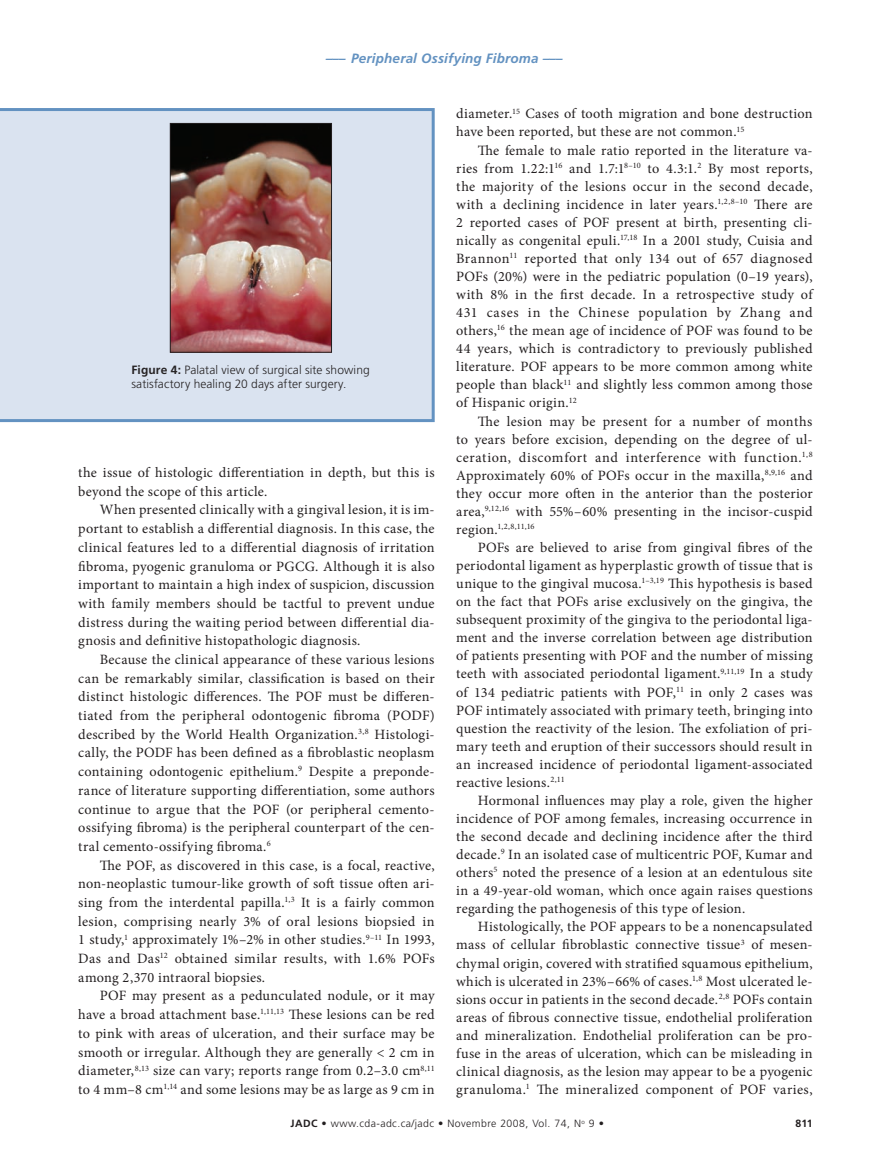
<style>
.page{position:relative;width:891px;height:1175px;background:#fff}
.page>*{position:absolute;margin:0;border:0;box-sizing:border-box;transform-origin:0 0}
.t1{font:14.25px/18px "Minion Pro";letter-spacing:.02em;color:#231f20;text-align:justify}
.t2{font:italic 700 13.5px "Frutiger LT Std";letter-spacing:.01em;color:#6392c1}
.t3{font:300 12px/14.4px "Frutiger LT Std";letter-spacing:.005em;color:#262324}
.t4{font:300 10.5px "Frutiger LT Std";letter-spacing:.04em;color:#231f20}
.t5{font:700 10.5px "Frutiger LT Std";color:#231f20}
.t6{font:8.25px "Minion Pro";color:#231f20}
.s1{font-weight:700}
.s2{font-size:14.25px}
</style>
<div class="page">
<div style="left:0;top:108px;width:435px;height:314px;background:#dae3f0"></div>
<img style="left:172px;top:125px;width:158px;height:225px">
<div style="left:170px;top:123px;width:162px;height:229px;border:1px solid #231f20"></div>
<p class="t2" style="left:326px;top:50px;width:238px">––– Peripheral Ossifying Fibroma –––</p>
<p class="t3" style="left:131px;top:362px;width:240px"><span class="s1">Figure 4:</span> Palatal view of surgical site showing satisfactory healing 20 days after surgery.</p>
<p class="t1" style="left:78px;top:463px;width:358px;line-height:18.8px">the issue of histologic differentiation in depth, but this is beyond the scope of this article.</p>
<p class="t1" style="left:78px;top:500px;width:358px;line-height:18.8px;text-indent:22px">When presented clinically with a gingival lesion, it is im&shy;portant to establish a differential diagnosis. In this case, the clinical features led to a differential diagnosis of irritation fibroma, pyogenic granuloma or PGCG. Although it is also important to maintain a high index of suspicion, discussion with family members should be tactful to prevent undue distress during the waiting period between differential dia&shy;gnosis and definitive histopathologic diagnosis.</p>
<p class="t1" style="left:78px;top:650px;width:358px;line-height:18.8px;text-indent:22px">Because the clinical appearance of these various lesions can be remarkably similar, classification is based on their distinct histologic differences. The POF must be differen&shy;tiated from the peripheral odontogenic fibroma (PODF) described by the World Health Organization.<sup>3,8</sup> Histologi&shy;cally, the PODF has been defined as a fibroblastic neoplasm containing odontogenic epithelium.<sup>9</sup> Despite a preponde&shy;rance of literature supporting differentiation, some authors continue to argue that the POF (or peripheral cemento&shy;ossifying fibroma) is the peripheral counterpart of the cen&shy;tral cemento-ossifying fibroma.<sup>6</sup></p>
<p class="t1" style="left:78px;top:855px;width:358px;line-height:18.8px;text-indent:22px">The POF, as discovered in this case, is a focal, reactive, non-neoplastic tumour-like growth of soft tissue often ari&shy;sing from the interdental papilla.<sup>1,3</sup> It is a fairly common lesion, comprising nearly 3% of oral lesions biopsied in 1 study,<sup>1</sup> approximately 1%–2% in other studies.<sup>9–11</sup> In 1993, Das and Das<sup>12</sup> obtained similar results, with 1.6% POFs among 2,370 intraoral biopsies.</p>
<p class="t1" style="left:78px;top:986px;width:358px;line-height:18.8px;text-indent:22px">POF may present as a pedunculated nodule, or it may have a broad attachment base.<sup>1,11,13</sup> These lesions can be red to pink with areas of ulceration, and their surface may be smooth or irregular. Although they are generally &lt; 2 cm in diameter,<sup>8,13</sup> size can vary; reports range from 0.2–3.0 cm<sup>8,11 </sup>to 4 mm–8 cm<sup>1,14</sup> and some lesions may be as large as 9 cm in</p>
<p class="t1" style="left:456px;top:105px;width:358px">diameter.<sup>15</sup> Cases of tooth migration and bone destruction have been reported, but these are not common.<sup>15</sup></p>
<p class="t1" style="left:456px;top:141px;width:358px;text-indent:22px">The female to male ratio reported in the literature va&shy;ries from 1.22:1<sup>16</sup> and 1.7:1<sup>8–10</sup> to 4.3:1.<sup>2</sup> By most reports, the majority of the lesions occur in the second decade, with a declining incidence in later years.<sup>1,2,8–10</sup> There are 2 reported cases of POF present at birth, presenting cli&shy;nically as congenital epuli.<sup>17,18</sup> In a 2001 study, Cuisia and Brannon<sup>11</sup> reported that only 134 out of 657 diagnosed POFs (20%) were in the pediatric population (0–19 years), with 8% in the first decade. In a retrospective study of 431 cases in the Chinese population by Zhang and others,<sup>16</sup> the mean age of incidence of POF was found to be 44 years, which is contradictory to previously published literature. POF appears to be more common among white people than black<sup>11</sup> and slightly less common among those of Hispanic origin.<sup>12</sup></p>
<p class="t1" style="left:456px;top:412px;width:358px;text-indent:22px">The lesion may be present for a number of months to years before excision, depending on the degree of ul&shy;ceration, discomfort and interference with function.<sup>1,8<br></sup>Approximately 60% of POFs occur in the maxilla,<sup>8,9,16</sup> and they occur more often in the anterior than the posterior area,<sup>9,12,16</sup> with 55%–60% presenting in the incisor-cuspid</p>
<p class="t6" style="left:456px;top:521px;width:80px"><span class="s2">region.</span>1,2,8,11,16</p>
<p class="t1" style="left:456px;top:538px;width:358px;text-indent:22px">POFs are believed to arise from gingival fibres of the periodontal ligament as hyperplastic growth of tissue that is unique to the gingival mucosa.<sup>1–3,19</sup> This hypothesis is based on the fact that POFs arise exclusively on the gingiva, the subsequent proximity of the gingiva to the periodontal liga&shy;ment and the inverse correlation between age distribution of patients presenting with POF and the number of missing teeth with associated periodontal ligament.<sup>9,11,19</sup> In a study of 134 pediatric patients with POF,<sup>11</sup> in only 2 cases was POF intimately associated with primary teeth, bringing into question the reactivity of the lesion. The exfoliation of pri&shy;mary teeth and eruption of their successors should result in an increased incidence of periodontal ligament-associated reactive lesions.<sup>2,11</sup></p>
<p class="t1" style="left:456px;top:791px;width:358px;text-indent:22px">Hormonal influences may play a role, given the higher incidence of POF among females, increasing occurrence in the second decade and declining incidence after the third decade.<sup>9</sup> In an isolated case of multicentric POF, Kumar and others<sup>5</sup> noted the presence of a lesion at an edentulous site in a 49-year-old woman, which once again raises questions regarding the pathogenesis of this type of lesion.</p>
<p class="t1" style="left:456px;top:917px;width:358px;text-indent:22px">Histologically, the POF appears to be a nonencapsulated mass of cellular fibroblastic connective tissue<sup>3</sup> of mesen&shy;chymal origin, covered with stratified squamous epithelium, which is ulcerated in 23%–66% of cases.<sup>1,8</sup> Most ulcerated le&shy;sions occur in patients in the second decade.<sup>2,8</sup> POFs contain areas of fibrous connective tissue, endothelial proliferation and mineralization. Endothelial proliferation can be pro&shy;fuse in the areas of ulceration, which can be misleading in clinical diagnosis, as the lesion may appear to be a pyogenic granuloma.<sup>1</sup> The mineralized component of POF varies,</p>
<p class="t4" style="left:291px;top:1117px;width:315px"><span class="s1">JADC •</span> www.cda-adc.ca/jadc • Novembre 2008, Vol. 74, N<sup>o</sup> 9 •</p>
<p class="t5" style="left:796px;top:1117px;width:19px">811</p>
</div>
